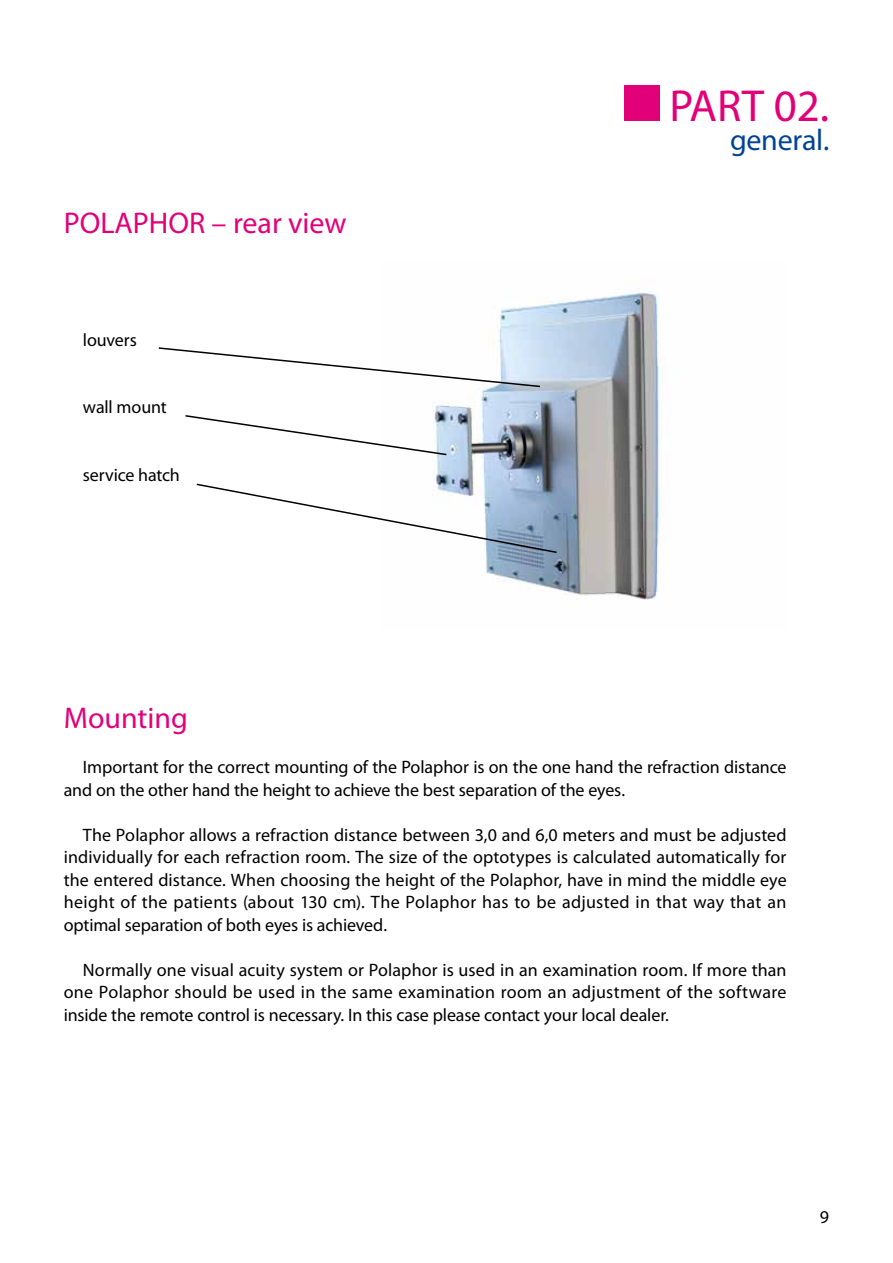
<style>
.page{position:relative;width:893px;height:1263px;background:#fff}
.page>*{position:absolute;margin:0;border:0;box-sizing:border-box;transform-origin:0 0}
.t1{font:45px "Myriad Pro";color:#e20079}
.t2{font:30px "Myriad Pro";color:#e20079}
.t3{font:30px "Myriad Pro";letter-spacing:-.01em;color:#004394}
.t4{font:18px/22.5px "Myriad Pro";letter-spacing:-.005em;color:#000;text-align:justify}
</style>
<div class="page">
<div style="left:624px;top:85px;width:36px;height:36px;background:#e20079"></div>
<img style="left:432px;top:288px;width:229px;height:312px">
<svg style="left:158px;top:346px;width:384px;height:42px"></svg>
<svg style="left:185px;top:414px;width:263px;height:42px"></svg>
<svg style="left:196px;top:483px;width:362px;height:71px"></svg>
<h2 class="t2" style="left:64px;top:204px;width:284px">POLAPHOR – rear view</h2>
<p class="t4" style="left:83px;top:328px;width:55px">louvers</p>
<p class="t4" style="left:83px;top:395px;width:85px">wall mount</p>
<p class="t4" style="left:83px;top:463px;width:99px">service hatch</p>
<h1 class="t1" style="left:669px;top:78px;width:161px">PART 02.</h1>
<h2 class="t3" style="left:730px;top:121px;width:101px">general.</h2>
<h2 class="t2" style="left:64px;top:699px;width:126px">Mounting</h2>
<p class="t4" style="left:64px;top:755px;width:724px;text-indent:19px">Important for the correct mounting of the Polaphor is on the one hand the refraction distance and on the other hand the height to achieve the best separation of the eyes.</p>
<p class="t4" style="left:64px;top:823px;width:724px;text-indent:19px">The Polaphor allows a refraction distance between 3,0 and 6,0 meters and must be adjusted individually for each refraction room. The size of the optotypes is calculated automatically for the entered distance. When choosing the height of the Polaphor, have in mind the middle eye height of the patients (about 130 cm). The Polaphor has to be adjusted in that way that an optimal separation of both eyes is achieved.</p>
<p class="t4" style="left:64px;top:958px;width:724px;text-indent:19px">Normally one visual acuity system or Polaphor is used in an examination room. If more than one Polaphor should be used in the same examination room an adjustment of the software inside the remote control is necessary. In this case please contact your local dealer.</p>
<p class="t4" style="left:820px;top:1205px;width:11px">9</p>
</div>
